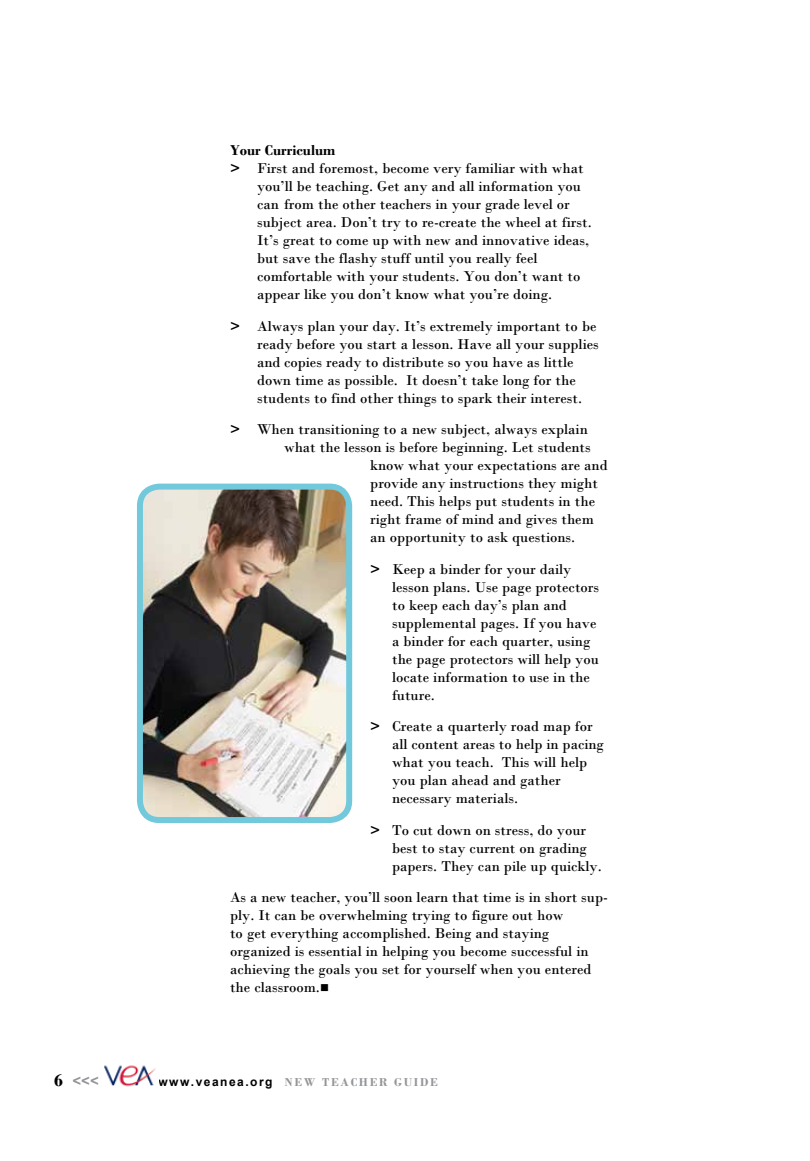
<style>
.page{position:relative;width:810px;height:1161px;background:#fff}
.page>*{position:absolute;margin:0;border:0;box-sizing:border-box;transform-origin:0 0}
.t1{font:15px/18px "Bodoni";color:#000}
.t2{font:700 15px "Bodoni";color:#000}
.t3{font:700 15px "Arial";color:#939598}
.t4{font:700 12px "Bodoni";letter-spacing:.145em;color:#939598}
.s1{font-weight:700}
.s2{font-family:"Bodoni";font-size:18px;color:#000}
.s3{font-family:"Arial";color:#000}
</style>
<div class="page">
<img style="left:104px;top:1065px;width:52px;height:22px">
<img style="left:144px;top:491px;width:201px;height:325px">
<div style="left:137px;top:484px;width:215px;height:339px;border:6px solid #72c9dc;border-radius:19px"></div>
<p class="t2" style="left:230px;top:141px;width:107px">Your Curriculum</p>
<p class="t1" style="left:230px;top:159px;width:355px"><span class="s1">&gt;</span> First and foremost, become very familiar with what</p>
<p class="t1" style="left:257px;top:177px;width:325px">you’ll be teaching. Get any and all information you</p>
<p class="t1" style="left:257px;top:195px;width:314px">can from the other teachers in your grade level or</p>
<p class="t1" style="left:257px;top:213px;width:336px">subject area. Don’t try to re-create the wheel at first.</p>
<p class="t1" style="left:257px;top:231px;width:334px">It’s great to come up with new and innovative ideas,</p>
<p class="t1" style="left:257px;top:249px;width:282px">but save the flashy stuff until you really feel</p>
<p class="t1" style="left:257px;top:267px;width:325px">comfortable with your students. You don’t want to</p>
<p class="t1" style="left:257px;top:285px;width:297px">appear like you don’t know what you’re doing.</p>
<p class="t1" style="left:257px;top:317px;width:343px;text-indent:-27px"><span class="s1">&gt;</span> Always plan your day. It’s extremely important to be ready before you start a lesson. Have all your supplies and copies ready to distribute so you have as little down time as possible. It doesn’t take long for the students to find other things to spark their interest.</p>
<p class="t1" style="left:230px;top:420px;width:359px"><span class="s1">&gt;</span> When transitioning to a new subject, always explain</p>
<p class="t1" style="left:284px;top:438px;width:308px">what the lesson is before beginning. Let students</p>
<p class="t1" style="left:370px;top:456px;width:239px">know what your expectations are and</p>
<p class="t1" style="left:370px;top:474px;width:229px">provide any instructions they might</p>
<p class="t1" style="left:370px;top:492px;width:226px">need. This helps put students in the</p>
<p class="t1" style="left:370px;top:510px;width:225px">right frame of mind and gives them</p>
<p class="t1" style="left:370px;top:528px;width:207px">an opportunity to ask questions.</p>
<p class="t1" style="left:392px;top:560px;width:209px;text-indent:-22px"><span class="s1">&gt;</span> Keep a binder for your daily lesson plans. Use page protectors to keep each day’s plan and supplemental pages. If you have a binder for each quarter, using the page protectors will help you locate information to use in the future.</p>
<p class="t1" style="left:392px;top:717px;width:213px;text-indent:-22px"><span class="s1">&gt;</span> Create a quarterly road map for all content areas to help in pacing what you teach. This will help you plan ahead and gather necessary materials.</p>
<p class="t1" style="left:392px;top:821px;width:211px;text-indent:-22px"><span class="s1">&gt;</span> To cut down on stress, do your best to stay current on grading papers. They can pile up quickly.</p>
<p class="t1" style="left:230px;top:888px;width:380px">As a new teacher, you’ll soon learn that time is in short sup&shy;ply. It can be overwhelming trying to figure out how<br>to get everything accomplished. Being and staying organized is essential in helping you become successful in achieving the goals you set for yourself when you entered the classroom.■</p>
<p class="t3" style="left:54px;top:1071px;width:46px"><span class="s2">6</span> &lt;&lt;&lt;</p>
<p class="t4" style="left:158px;top:1075px;width:281px"><span class="s3">www.veanea.org</span> NEW TEACHER GUIDE</p>
</div>
